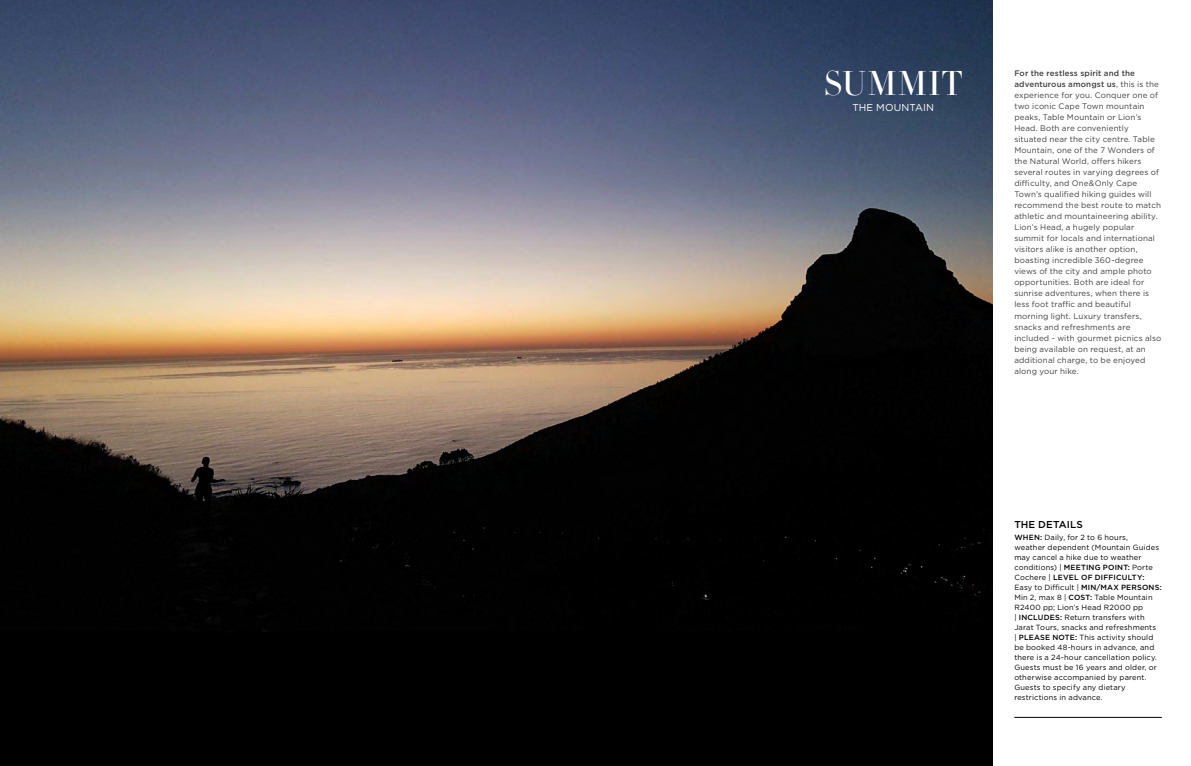
<style>
.page{position:relative;width:1191px;height:766px;background:#fff}
.page>*{position:absolute;margin:0;border:0;box-sizing:border-box;transform-origin:0 0}
.t1{font:36px "Diet Didot";letter-spacing:.025em;color:#fff}
.t2{font:10px "Gotham";letter-spacing:.015em;color:#fff}
.t3{font:500 10px "Gotham";letter-spacing:.015em;color:#000}
.t4{font:8px/11px "Gotham";letter-spacing:.015em;color:#414042}
.t5{font:7.5px/10px "Gotham";letter-spacing:.02em;color:#000}
.s1{font-weight:500}
</style>
<div class="page">
<hr style="left:1014px;top:717px;width:147px;height:1px;background:#000">
<img style="left:0;top:0;width:992px;height:765px">
<h1 class="t1" style="left:823px;top:58px;width:141px">SUMMIT</h1>
<p class="t2" style="left:852px;top:101px;width:83px">THE MOUNTAIN</p>
<p class="t4" style="left:1014px;top:68px;width:148px"><span class="s1">For the restless spirit and the adventurous amongst us</span>, this is the experience for you. Conquer one of two iconic Cape Town mountain peaks, Table Mountain or Lion’s<br>Head. Both are conveniently situated near the city centre. Table<br>Mountain, one of the 7 Wonders of the Natural World, offers hikers several routes in varying degrees of difficulty, and One&amp;Only Cape<br>Town’s qualified hiking guides will recommend the best route to match athletic and mountaineering ability.<br>Lion’s Head, a hugely popular summit for locals and international visitors alike is another option, boasting incredible 360-degree views of the city and ample photo opportunities. Both are ideal for sunrise adventures, when there is less foot traffic and beautiful morning light. Luxury transfers, snacks and refreshments are included - with gourmet picnics also being available on request, at an additional charge, to be enjoyed along your hike.</p>
<p class="t3" style="left:1014px;top:517px;width:70px">THE DETAILS</p>
<p class="t5" style="left:1014px;top:531px;width:149px"><span class="s1">WHEN:</span> Daily, for 2 to 6 hours,<br>weather dependent (Mountain Guides may cancel a hike due to weather conditions) | <span class="s1">MEETING POINT:</span> Porte Cochere | <span class="s1">LEVEL OF DIFFICULTY:<br></span>Easy to Difficult | <span class="s1">MIN/MAX PERSONS:<br></span>Min 2, max 8 | <span class="s1">COST:</span> Table Mountain R2400 pp; Lion’s Head R2000 pp<br>| <span class="s1">INCLUDES:</span> Return transfers with Jarat Tours, snacks and refreshments<br>| <span class="s1">PLEASE NOTE:</span> This activity should be booked 48-hours in advance, and there is a 24-hour cancellation policy.<br>Guests must be 16 years and older, or otherwise accompanied by parent.<br>Guests to specify any dietary restrictions in advance.</p>
</div>
